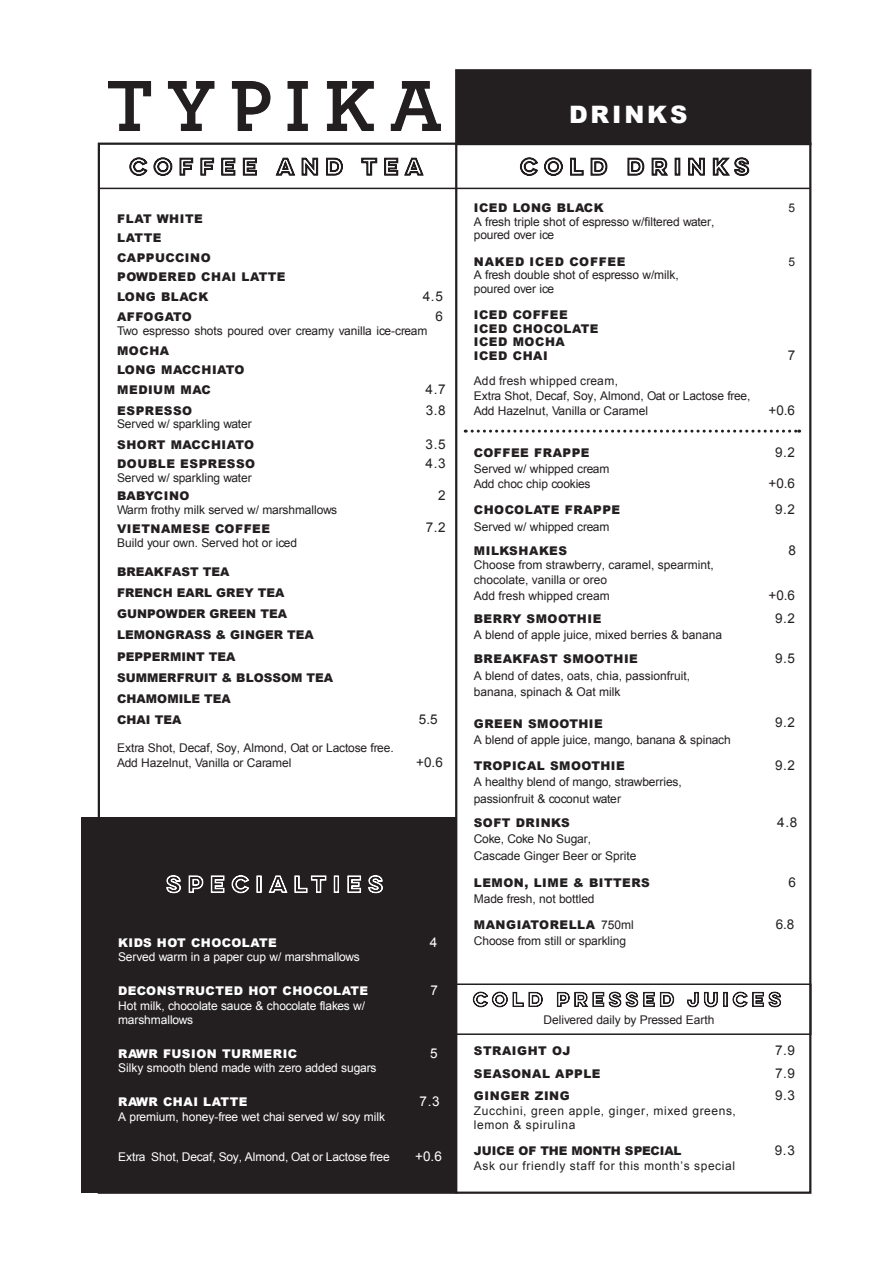
<style>
.page{position:relative;width:893px;height:1263px;background:#fff}
.page>*{position:absolute;margin:0;border:0;box-sizing:border-box;transform-origin:0 0}
.t1{font:900 24px "Arial";letter-spacing:.12em;color:#fff}
.t2{font:13.5px "Arial";color:#231f20}
.t3{font:13.5px "Arial";color:#fff}
.t4{font:12px/15px "Arial";color:#231f20}
.t5{font:900 12px/19.5px "Arial";letter-spacing:.04em;color:#231f20}
.t6{font:12px/14.4px "Arial";letter-spacing:-.01em;color:#fff}
.t7{font:900 12px/21.1px "Arial";letter-spacing:.005em;color:#231f20}
.t8{font:12px/14.4px "Arial";letter-spacing:.05em;color:#231f20}
.t9{font:900 12px "Arial";letter-spacing:.04em;color:#fff}
.t10{font:900 12px "Arial";letter-spacing:-.01em;color:#231f20}
.t11{font:900 12px "Arial";letter-spacing:.07em;color:#231f20}
.s1{font-weight:900}
</style>
<div class="page">
<div style="left:82px;top:817px;width:374px;height:376px;background:#231f20"></div>
<img style="left:109px;top:81px;width:331px;height:49px">
<hr style="left:455px;top:143px;width:2px;height:1051px;background:#231f20">
<svg style="left:129px;top:157px;width:44px;height:19px"></svg>
<svg style="left:179px;top:157px;width:15px;height:19px"></svg>
<svg style="left:200px;top:157px;width:15px;height:19px"></svg>
<svg style="left:221px;top:157px;width:15px;height:19px"></svg>
<svg style="left:242px;top:157px;width:15px;height:19px"></svg>
<svg style="left:275px;top:157px;width:44px;height:19px"></svg>
<svg style="left:326px;top:157px;width:17px;height:19px"></svg>
<svg style="left:361px;top:157px;width:63px;height:19px"></svg>
<svg style="left:166px;top:875px;width:15px;height:18px"></svg>
<svg style="left:188px;top:875px;width:16px;height:18px"></svg>
<svg style="left:211px;top:875px;width:14px;height:18px"></svg>
<svg style="left:231px;top:875px;width:18px;height:18px"></svg>
<div style="left:257px;top:875px;width:5px;height:18px;border:1px solid #fff"></div>
<div style="left:257px;top:876px;width:4px;height:16px;border:1px solid #fff"></div>
<svg style="left:268px;top:875px;width:20px;height:18px"></svg>
<svg style="left:294px;top:875px;width:33px;height:18px"></svg>
<div style="left:334px;top:875px;width:5px;height:18px;border:1px solid #fff"></div>
<div style="left:334px;top:876px;width:4px;height:16px;border:1px solid #fff"></div>
<svg style="left:347px;top:875px;width:14px;height:18px"></svg>
<svg style="left:368px;top:875px;width:15px;height:18px"></svg>
<svg style="left:519px;top:157px;width:65px;height:19px"></svg>
<svg style="left:590px;top:157px;width:18px;height:19px"></svg>
<svg style="left:627px;top:157px;width:18px;height:19px"></svg>
<svg style="left:651px;top:157px;width:18px;height:19px"></svg>
<div style="left:675px;top:158px;width:5px;height:18px;border:2px solid #231f20"></div>
<div style="left:675px;top:158px;width:5px;height:17px;border:2px solid #231f20"></div>
<svg style="left:688px;top:157px;width:17px;height:19px"></svg>
<svg style="left:712px;top:157px;width:38px;height:19px"></svg>
<div style="left:456px;top:70px;width:354px;height:74px;background:#231f20"></div>
<div style="left:455px;top:69px;width:356px;height:76px;border:2px solid #231f20"></div>
<hr style="left:98px;top:188px;width:712px;height:1px;background:#231f20">
<div style="left:460px;top:96px;width:349px;height:8px;background:#231f20"></div>
<svg style="left:472px;top:430px;width:328px;height:3px"></svg>
<div style="left:455px;top:983px;width:356px;height:52px;border:2px solid #231f20"></div>
<svg style="left:473px;top:991px;width:70px;height:16px"></svg>
<svg style="left:557px;top:991px;width:117px;height:16px"></svg>
<svg style="left:687px;top:992px;width:31px;height:15px"></svg>
<div style="left:723px;top:992px;width:5px;height:15px;border:1px solid #231f20"></div>
<div style="left:724px;top:992px;width:3px;height:14px;border:1px solid #231f20"></div>
<svg style="left:732px;top:991px;width:49px;height:16px"></svg>
<h1 class="t1" style="left:569px;top:97px;width:120px">DRINKS</h1>
<p class="t5" style="left:117px;top:208px;width:170px">FLAT WHITE<br>LATTE<br>CAPPUCCINO<br>POWDERED CHAI LATTE<br>LONG BLACK</p>
<p class="t2" style="left:423px;top:287px;width:22px">4.5</p>
<p class="t5" style="left:117px;top:307px;width:76px">AFFOGATO</p>
<p class="t2" style="left:435px;top:307px;width:9px">6</p>
<p class="t4" style="left:117px;top:324px;width:312px">Two espresso shots poured over creamy vanilla ice-cream</p>
<p class="t5" style="left:117px;top:340px;width:129px">MOCHA<br>LONG MACCHIATO<br>MEDIUM MAC</p>
<p class="t2" style="left:426px;top:380px;width:22px">4.7</p>
<p class="t5" style="left:117px;top:400px;width:77px">ESPRESSO</p>
<p class="t4" style="left:117px;top:416px;width:136px">Served w/ sparkling water</p>
<p class="t2" style="left:426px;top:401px;width:22px">3.8</p>
<p class="t5" style="left:117px;top:434px;width:138px">SHORT MACCHIATO</p>
<p class="t2" style="left:426px;top:435px;width:22px">3.5</p>
<p class="t5" style="left:117px;top:454px;width:140px">DOUBLE ESPRESSO</p>
<p class="t2" style="left:426px;top:455px;width:22px">4.3</p>
<p class="t4" style="left:117px;top:470px;width:136px">Served w/ sparkling water</p>
<p class="t5" style="left:117px;top:485px;width:74px">BABYCINO</p>
<p class="t2" style="left:438px;top:486px;width:9px">2</p>
<p class="t4" style="left:117px;top:503px;width:222px">Warm frothy milk served w/ marshmallows</p>
<p class="t5" style="left:117px;top:519px;width:155px">VIETNAMESE COFFEE</p>
<p class="t2" style="left:426px;top:519px;width:22px">7.2</p>
<p class="t4" style="left:117px;top:536px;width:181px">Build your own. Served hot or iced</p>
<p class="t7" style="left:117px;top:561px;width:218px">BREAKFAST TEA<br>FRENCH EARL GREY TEA<br>GUNPOWDER GREEN TEA<br>LEMONGRASS &amp; GINGER TEA<br>PEPPERMINT TEA<br>SUMMERFRUIT &amp; BLOSSOM TEA<br>CHAMOMILE TEA<br>CHAI TEA</p>
<p class="t2" style="left:419px;top:710px;width:20px">5.5</p>
<p class="t4" style="left:117px;top:741px;width:278px;line-height:14.4px">Extra Shot, Decaf, Soy, Almond, Oat or Lactose free.<br>Add Hazelnut, Vanilla or Caramel</p>
<p class="t2" style="left:416px;top:753px;width:28px">+0.6</p>
<p class="t9" style="left:118px;top:934px;width:160px">KIDS HOT CHOCOLATE</p>
<p class="t3" style="left:430px;top:933px;width:9px">4</p>
<p class="t6" style="left:118px;top:950px;width:243px">Served warm in a paper cup w/ marshmallows</p>
<p class="t9" style="left:118px;top:982px;width:252px">DECONSTRUCTED HOT CHOCOLATE</p>
<p class="t3" style="left:431px;top:981px;width:9px">7</p>
<p class="t6" style="left:118px;top:998px;width:248px">Hot milk, chocolate sauce &amp; chocolate flakes w/ marshmallows</p>
<p class="t9" style="left:118px;top:1045px;width:181px">RAWR FUSION TURMERIC</p>
<p class="t3" style="left:430px;top:1044px;width:9px">5</p>
<p class="t6" style="left:118px;top:1061px;width:260px">Silky smooth blend made with zero added sugars</p>
<p class="t9" style="left:118px;top:1093px;width:131px">RAWR CHAI LATTE</p>
<p class="t3" style="left:420px;top:1092px;width:22px">7.3</p>
<p class="t6" style="left:118px;top:1109px;width:268px">A premium, honey-free wet chai served w/ soy milk</p>
<p class="t6" style="left:118px;top:1149px;width:273px">Extra Shot, Decaf, Soy, Almond, Oat or Lactose free</p>
<p class="t3" style="left:415px;top:1147px;width:28px">+0.6</p>
<p class="t5" style="left:474px;top:198px;width:132px">ICED LONG BLACK</p>
<p class="t4" style="left:788px;top:201px;width:8px">5</p>
<p class="t4" style="left:474px;top:215px;width:242px;line-height:13.5px">A fresh triple shot of espresso w/filtered water, poured over ice</p>
<p class="t11" style="left:474px;top:253px;width:153px">NAKED ICED COFFEE</p>
<p class="t4" style="left:788px;top:254px;width:8px">5</p>
<p class="t4" style="left:474px;top:269px;width:206px;line-height:13.5px">A fresh double shot of espresso w/milk, poured over ice</p>
<p class="t5" style="left:474px;top:308px;width:126px;line-height:13.5px">ICED COFFEE<br>ICED CHOCOLATE<br>ICED MOCHA<br>ICED CHAI</p>
<p class="t2" style="left:788px;top:346px;width:9px">7</p>
<p class="t4" style="left:474px;top:373px;width:278px">Add fresh whipped cream,<br>Extra Shot, Decaf, Soy, Almond, Oat or Lactose free,<br>Add Hazelnut, Vanilla or Caramel</p>
<p class="t2" style="left:768px;top:401px;width:28px">+0.6</p>
<p class="t5" style="left:474px;top:442px;width:117px">COFFEE FRAPPE</p>
<p class="t2" style="left:775px;top:443px;width:22px">9.2</p>
<p class="t4" style="left:474px;top:462px;width:137px">Served w/ whipped cream<br>Add choc chip cookies</p>
<p class="t2" style="left:768px;top:475px;width:28px">+0.6</p>
<p class="t5" style="left:474px;top:500px;width:148px">CHOCOLATE FRAPPE</p>
<p class="t2" style="left:775px;top:501px;width:22px">9.2</p>
<p class="t4" style="left:474px;top:519px;width:137px">Served w/ whipped cream</p>
<p class="t5" style="left:474px;top:540px;width:95px">MILKSHAKES</p>
<p class="t2" style="left:788px;top:541px;width:9px">8</p>
<p class="t4" style="left:474px;top:558px;width:242px;line-height:14.4px">Choose from strawberry, caramel, spearmint, chocolate, vanilla or oreo</p>
<p class="t4" style="left:474px;top:588px;width:138px">Add fresh whipped cream</p>
<p class="t2" style="left:768px;top:586px;width:28px">+0.6</p>
<p class="t5" style="left:474px;top:608px;width:129px">BERRY SMOOTHIE</p>
<p class="t2" style="left:775px;top:609px;width:22px">9.2</p>
<p class="t4" style="left:474px;top:627px;width:250px">A blend of apple juice, mixed berries &amp; banana</p>
<p class="t5" style="left:474px;top:649px;width:166px">BREAKFAST SMOOTHIE</p>
<p class="t2" style="left:775px;top:649px;width:22px">9.5</p>
<p class="t4" style="left:474px;top:667px;width:218px;line-height:16.5px">A blend of dates, oats, chia, passionfruit, banana, spinach &amp; Oat milk</p>
<p class="t5" style="left:474px;top:713px;width:130px">GREEN SMOOTHIE</p>
<p class="t2" style="left:775px;top:714px;width:22px">9.2</p>
<p class="t4" style="left:474px;top:732px;width:258px">A blend of apple juice, mango, banana &amp; spinach</p>
<p class="t5" style="left:474px;top:755px;width:153px">TROPICAL SMOOTHIE</p>
<p class="t2" style="left:775px;top:756px;width:22px">9.2</p>
<p class="t4" style="left:474px;top:774px;width:209px;line-height:16.5px">A healthy blend of mango, strawberries, passionfruit &amp; coconut water</p>
<p class="t5" style="left:474px;top:812px;width:97px">SOFT DRINKS</p>
<p class="t2" style="left:777px;top:813px;width:22px">4.8</p>
<p class="t4" style="left:474px;top:831px;width:164px;line-height:16.5px">Coke, Coke No Sugar,<br>Cascade Ginger Beer or Sprite</p>
<p class="t5" style="left:474px;top:872px;width:177px">LEMON, LIME &amp; BITTERS</p>
<p class="t2" style="left:788px;top:873px;width:9px">6</p>
<p class="t4" style="left:474px;top:886px;width:161px;line-height:25.5px">Made fresh, not bottled<br><span class="s1">MANGIATORELLA</span> 750ml</p>
<p class="t2" style="left:776px;top:915px;width:20px">6.8</p>
<p class="t4" style="left:474px;top:933px;width:154px">Choose from still or sparkling</p>
<p class="t4" style="left:543px;top:1012px;width:173px">Delivered daily by Pressed Earth</p>
<p class="t5" style="left:474px;top:1040px;width:98px">STRAIGHT OJ</p>
<p class="t2" style="left:775px;top:1041px;width:22px">7.9</p>
<p class="t5" style="left:474px;top:1063px;width:128px">SEASONAL APPLE</p>
<p class="t2" style="left:775px;top:1064px;width:22px">7.9</p>
<p class="t5" style="left:474px;top:1085px;width:97px">GINGER ZING</p>
<p class="t2" style="left:775px;top:1086px;width:22px">9.3</p>
<p class="t8" style="left:474px;top:1103px;width:264px">Zucchini, green apple, ginger, mixed greens, lemon &amp; spirulina</p>
<p class="t10" style="left:474px;top:1141px;width:209px">JUICE OF THE MONTH SPECIAL</p>
<p class="t2" style="left:775px;top:1141px;width:22px">9.3</p>
<p class="t8" style="left:474px;top:1159px;width:263px">Ask our friendly staff for this month’s special</p>
</div>
